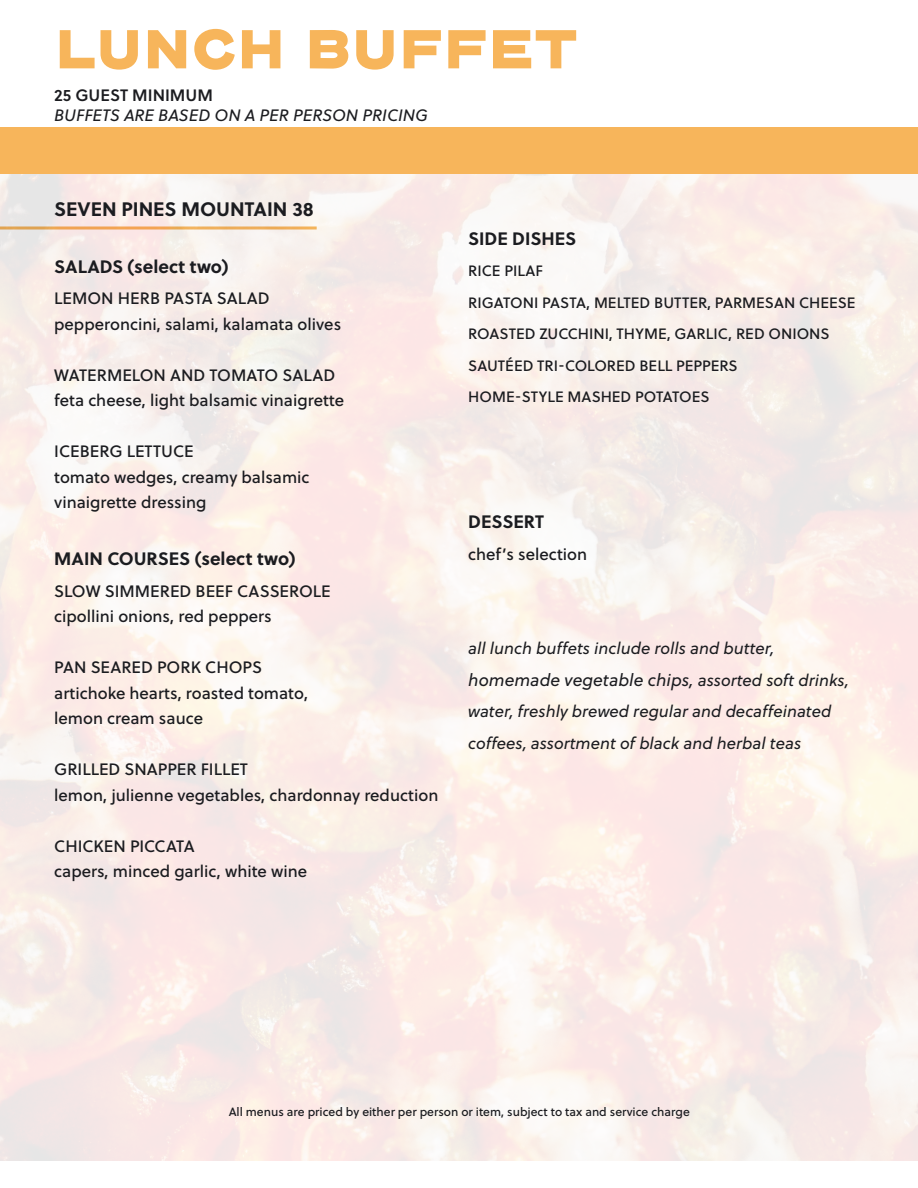
<style>
.page{position:relative;width:918px;height:1188px;background:#fff}
.page>*{position:absolute;margin:0;border:0;box-sizing:border-box;transform-origin:0 0}
.t1{font:900 54px "Henderson Sans Basic";color:#f7b55b}
.t2{font:700 19.5px "Soleil";color:#1b1c20}
.t3{font:700 18px "Soleil";color:#1b1c20}
.t4{font:italic 17.25px "Soleil";color:#1b1c20}
.t5{font:16.5px "Soleil Bk";color:#1b1c20}
.t6{font:italic 16.5px/31.5px "Soleil";color:#1b1c20}
.t7{font:16.5px "Soleil Sb";color:#1b1c20}
.t8{font:15px "Soleil Bk";color:#1b1c20}
.t9{font:12px "Soleil Bk";color:#1b1c20}
.s1{font-size:16.5px}
</style>
<div class="page">
<img style="left:0;top:174px;width:918px;height:987px">
<div style="left:0;top:128px;width:918px;height:46px;background:#f7b55b"></div>
<p class="t1" style="left:54px;top:11px;width:525px">LUNCH BUFFET</p>
<p class="t7" style="left:54px;top:83px;width:160px">25 GUEST MINIMUM</p>
<p class="t6" style="left:54px;top:99px;width:375px">BUFFETS ARE BASED ON A PER PERSON PRICING</p>
<p class="t2" style="left:54px;top:194px;width:261px">SEVEN PINES MOUNTAIN 38</p>
<p class="t3" style="left:54px;top:252px;width:176px">SALADS (select two)</p>
<p class="t5" style="left:54px;top:286px;width:217px">LEMON HERB PASTA SALAD</p>
<p class="t5" style="left:54px;top:311px;width:288px">pepperoncini, salami, kalamata olives</p>
<p class="t5" style="left:54px;top:362px;width:282px">WATERMELON AND TOMATO SALAD</p>
<p class="t5" style="left:54px;top:388px;width:291px">feta cheese, light balsamic vinaigrette</p>
<p class="t5" style="left:54px;top:439px;width:141px">ICEBERG LETTUCE</p>
<p class="t5" style="left:54px;top:464px;width:257px">tomato wedges, creamy balsamic</p>
<p class="t5" style="left:54px;top:490px;width:154px">vinaigrette dressing</p>
<p class="t3" style="left:54px;top:545px;width:243px">MAIN COURSES (select two)</p>
<p class="t5" style="left:54px;top:578px;width:278px">SLOW SIMMERED BEEF CASSEROLE</p>
<p class="t5" style="left:54px;top:604px;width:219px">cipollini onions, red peppers</p>
<p class="t5" style="left:54px;top:655px;width:209px">PAN SEARED PORK CHOPS</p>
<p class="t5" style="left:54px;top:680px;width:255px">artichoke hearts, roasted tomato,</p>
<p class="t5" style="left:54px;top:706px;width:150px">lemon cream sauce</p>
<p class="t5" style="left:54px;top:757px;width:195px">GRILLED SNAPPER FILLET</p>
<p class="t5" style="left:54px;top:782px;width:386px">lemon, julienne vegetables, chardonnay reduction</p>
<p class="t5" style="left:54px;top:833px;width:142px">CHICKEN PICCATA</p>
<p class="t5" style="left:54px;top:859px;width:254px">capers, minced garlic, white wine</p>
<p class="t3" style="left:468px;top:224px;width:109px">SIDE DISHES</p>
<p class="t8" style="left:468px;top:260px;width:76px">RICE PILAF</p>
<p class="t8" style="left:468px;top:291px;width:389px">RIGATONI PASTA, MELTED BUTTER, PARMESAN CHEESE</p>
<p class="t8" style="left:468px;top:323px;width:363px">ROASTED ZUCCHINI, THYME, GARLIC, RED ONIONS</p>
<p class="t8" style="left:468px;top:354px;width:271px">SAUTÉED TRI-COLORED BELL PEPPERS</p>
<p class="t8" style="left:468px;top:386px;width:243px">HOME-STYLE MASHED POTATOES</p>
<p class="t3" style="left:468px;top:508px;width:77px">DESSERT</p>
<p class="t5" style="left:468px;top:542px;width:120px">chef’s selection</p>
<p class="t6" style="left:468px;top:632px;width:307px">all lunch buffets include rolls and butter,</p>
<p class="t4" style="left:468px;top:667px;width:382px">homemade vegetable chips, <span class="s1">assorted soft drinks,</span></p>
<p class="t6" style="left:468px;top:695px;width:365px">water, freshly brewed regular and decaffeinated coffees, assortment of black and herbal teas</p>
<p class="t9" style="left:229px;top:1103px;width:463px">All menus are priced by either per person or item, subject to tax and service charge</p>
</div>
